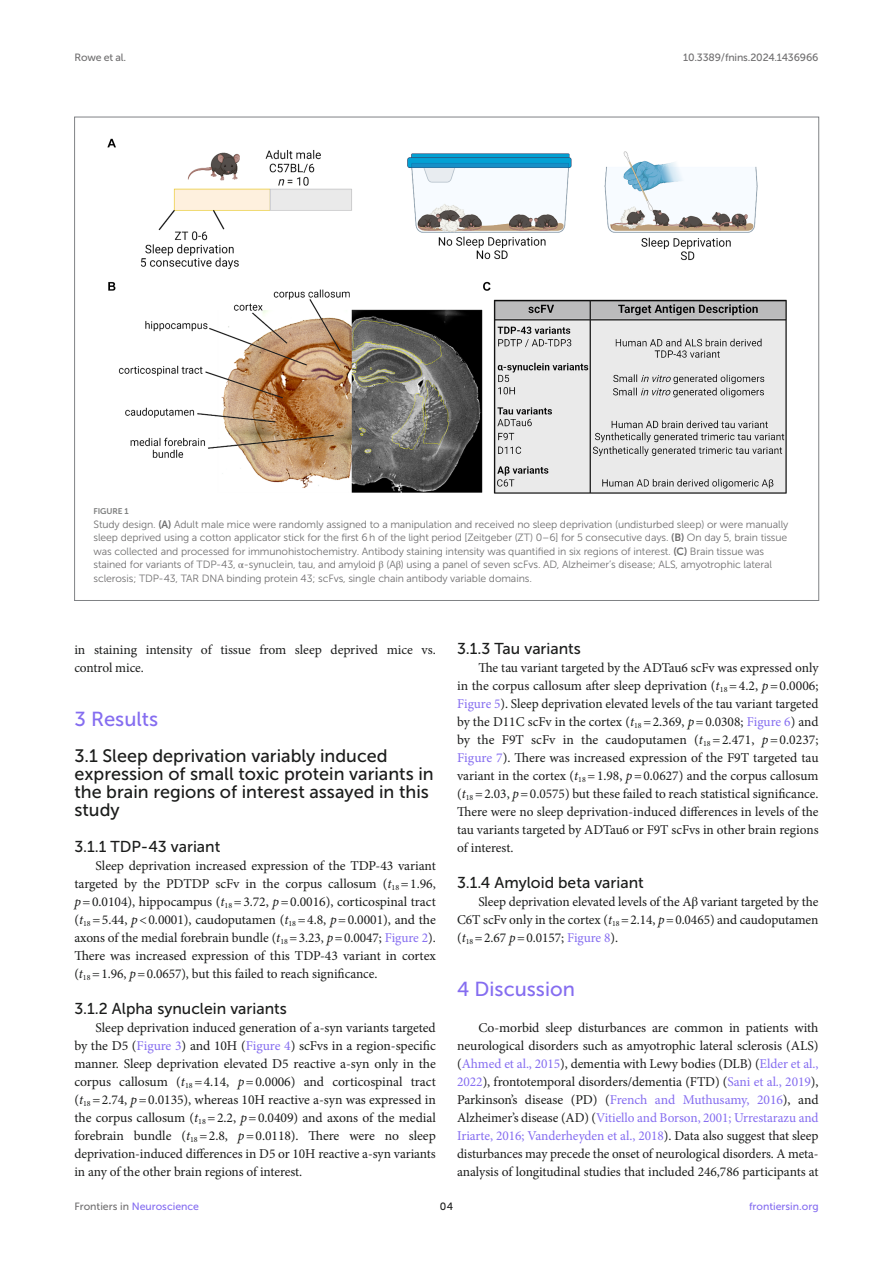
<style>
.page{position:relative;width:893px;height:1263px;background:#fff}
.page>*{position:absolute;margin:0;border:0;box-sizing:border-box;transform-origin:0 0}
.HEAD_1{font:20.25px "Museo Sans 500";color:#856df0}
.HEAD_2_after_HEAD_1{font:18px/18px "Museo Sans 500";color:#1b1c1b}
.HEAD_3{font:15.75px "Museo Sans 500";color:#1b1c1b}
.HEAD_3_after_HEAD_2{font:15.75px "Museo Sans 500";color:#1b1c1b}
.TEXT_FLUSH{font:13.5px/18px "Minion Pro";letter-spacing:-.005em;color:#1b1c1b;text-align:justify}
.FIG_LEG{font:10.5px/13.5px "Museo Sans 300";letter-spacing:-.01em;color:#706f70}
.t1{font:10.5px "Museo Sans 500";color:#856df0}
.t2{font:10.5px "Museo Sans 500";letter-spacing:-.015em;color:#706f70}
.t3{font:10.5px "Museo Sans 500";color:#1b1c1b}
.FIG_HD{font:8.25px "Museo Sans 700";letter-spacing:-.01em;color:#7e7f7f}
.s1{font-family:"Museo Sans 700"}
.s2{font-family:"STIX General"}
.s3{font-style:italic}
.s4{color:#856df0}
.s5{color:#706f70}
</style>
<div class="page">
<img style="left:107px;top:138px;width:680px;height:356px">
<p class="t2" style="left:74px;top:51px;width:53px">Rowe et al.</p>
<p class="t2" style="left:683px;top:51px;width:137px">10.3389/fnins.2024.1436966</p>
<p class="FIG_HD" style="left:94px;top:507px;width:37px">FIGURE 1</p>
<p class="FIG_LEG" style="left:94px;top:517px;width:696px">Study design. <span class="s1">(A)</span> Adult male mice were randomly assigned to a manipulation and received no sleep deprivation (undisturbed sleep) or were manually sleep deprived using a cotton applicator stick for the first 6 h of the light period [Zeitgeber (ZT) 0–6] for 5 consecutive days. <span class="s1">(B)</span> On day 5, brain tissue was collected and processed for immunohistochemistry. Antibody staining intensity was quantified in six regions of interest. <span class="s1">(C)</span> Brain tissue was stained for variants of TDP-43, <span class="s2">α</span>-synuclein, tau, and amyloid <span class="s2">β</span> (A<span class="s2">β</span>) using a panel of seven scFvs. AD, Alzheimer’s disease; ALS, amyotrophic lateral sclerosis; TDP-43, TAR DNA binding protein 43; scFvs, single chain antibody variable domains.</p>
<p class="TEXT_FLUSH" style="left:74px;top:641px;width:363px">in staining intensity of tissue from sleep deprived mice vs. control mice.</p>
<p class="HEAD_1" style="left:74px;top:708px;width:85px">3 Results</p>
<p class="HEAD_2_after_HEAD_1" style="left:74px;top:747px;width:361px">3.1 Sleep deprivation variably induced expression of small toxic protein variants in the brain regions of interest assayed in this study</p>
<p class="HEAD_3_after_HEAD_2" style="left:74px;top:838px;width:148px">3.1.1 TDP-43 variant</p>
<p class="TEXT_FLUSH" style="left:74px;top:857px;width:363px;text-indent:21px">Sleep deprivation increased expression of the TDP-43 variant targeted by the PDTDP scFv in the corpus callosum (<span class="s3">t</span><sub>18</sub> =1.96, <span class="s3">p</span>=0.0104), hippocampus (<span class="s3">t</span><sub>18</sub> =3.72, <span class="s3">p</span>=0.0016), corticospinal tract (<span class="s3">t</span><sub>18</sub> =5.44, <span class="s3">p</span>&lt;0.0001), caudoputamen (<span class="s3">t</span><sub>18</sub> =4.8, <span class="s3">p</span>=0.0001), and the axons of the medial forebrain bundle (<span class="s3">t</span><sub>18</sub> =3.23, <span class="s3">p</span>=0.0047; <span class="s4">Figure 2</span>).<br>There was increased expression of this TDP-43 variant in cortex (<span class="s3">t</span><sub>18</sub> =1.96, <span class="s3">p</span>=0.0657), but this failed to reach significance.</p>
<p class="HEAD_3" style="left:74px;top:1000px;width:214px">3.1.2 Alpha synuclein variants</p>
<p class="TEXT_FLUSH" style="left:74px;top:1019px;width:363px;text-indent:21px">Sleep deprivation induced generation of a-syn variants targeted by the D5 (<span class="s4">Figure 3</span>) and 10H (<span class="s4">Figure 4</span>) scFvs in a region-specific manner. Sleep deprivation elevated D5 reactive a-syn only in the corpus callosum (<span class="s3">t</span><sub>18</sub> =4.14, <span class="s3">p</span>=0.0006) and corticospinal tract (<span class="s3">t</span><sub>18</sub> =2.74, <span class="s3">p</span>=0.0135), whereas 10H reactive a-syn was expressed in the corpus callosum (<span class="s3">t</span><sub>18</sub> =2.2, <span class="s3">p</span>=0.0409) and axons of the medial forebrain bundle (<span class="s3">t</span><sub>18</sub> =2.8, <span class="s3">p</span>=0.0118). There were no sleep deprivation-induced differences in D5 or 10H reactive a-syn variants in any of the other brain regions of interest.</p>
<p class="HEAD_3" style="left:457px;top:640px;width:125px">3.1.3 Tau variants</p>
<p class="TEXT_FLUSH" style="left:457px;top:659px;width:363px;text-indent:21px">The tau variant targeted by the ADTau6 scFv was expressed only in the corpus callosum after sleep deprivation (<span class="s3">t</span><sub>18</sub> =4.2, <span class="s3">p</span>=0.0006; <span class="s4">Figure 5</span>). Sleep deprivation elevated levels of the tau variant targeted by the D11C scFv in the cortex (<span class="s3">t</span><sub>18</sub> =2.369, <span class="s3">p</span>=0.0308; <span class="s4">Figure 6</span>) and by the F9T scFv in the caudoputamen (<span class="s3">t</span><sub>18</sub> =2.471, <span class="s3">p</span>=0.0237; <span class="s4">Figure 7</span>). There was increased expression of the F9T targeted tau variant in the cortex (<span class="s3">t</span><sub>18</sub> =1.98, <span class="s3">p</span>=0.0627) and the corpus callosum (<span class="s3">t</span><sub>18</sub> =2.03, <span class="s3">p</span>=0.0575) but these failed to reach statistical significance.<br>There were no sleep deprivation-induced differences in levels of the tau variants targeted by ADTau6 or F9T scFvs in other brain regions of interest.</p>
<p class="HEAD_3" style="left:457px;top:874px;width:188px">3.1.4 Amyloid beta variant</p>
<p class="TEXT_FLUSH" style="left:457px;top:893px;width:363px;text-indent:21px">Sleep deprivation elevated levels of the A<span class="s2">β</span> variant targeted by the C6T scFv only in the cortex (<span class="s3">t</span><sub>18</sub> =2.14, <span class="s3">p</span>=0.0465) and caudoputamen (<span class="s3">t</span><sub>18</sub> =2.67 <span class="s3">p</span>=0.0157; <span class="s4">Figure 8</span>).</p>
<p class="HEAD_1" style="left:457px;top:978px;width:119px">4 Discussion</p>
<p class="TEXT_FLUSH" style="left:457px;top:1019px;width:363px;text-indent:21px">Co-morbid sleep disturbances are common in patients with neurological disorders such as amyotrophic lateral sclerosis (ALS) (<span class="s4">Ahmed et al., 2015</span>), dementia with Lewy bodies (DLB) (<span class="s4">Elder et al., 2022</span>), frontotemporal disorders/dementia (FTD) (<span class="s4">Sani et al., 2019</span>), Parkinson’s disease (PD) (<span class="s4">French and Muthusamy, 2016</span>), and Alzheimer’s disease (AD) (<span class="s4">Vitiello and Borson, 2001; Urrestarazu and Iriarte, 2016; Vanderheyden et al., 2018</span>). Data also suggest that sleep disturbances may precede the onset of neurological disorders. A meta&shy;analysis of longitudinal studies that included 246,786 participants at</p>
<p class="t1" style="left:74px;top:1200px;width:126px"><span class="s5">Frontiers in</span> Neuroscience</p>
<p class="t3" style="left:440px;top:1200px;width:15px">04</p>
<p class="t1" style="left:749px;top:1200px;width:71px">frontiersin.org</p>
</div>
